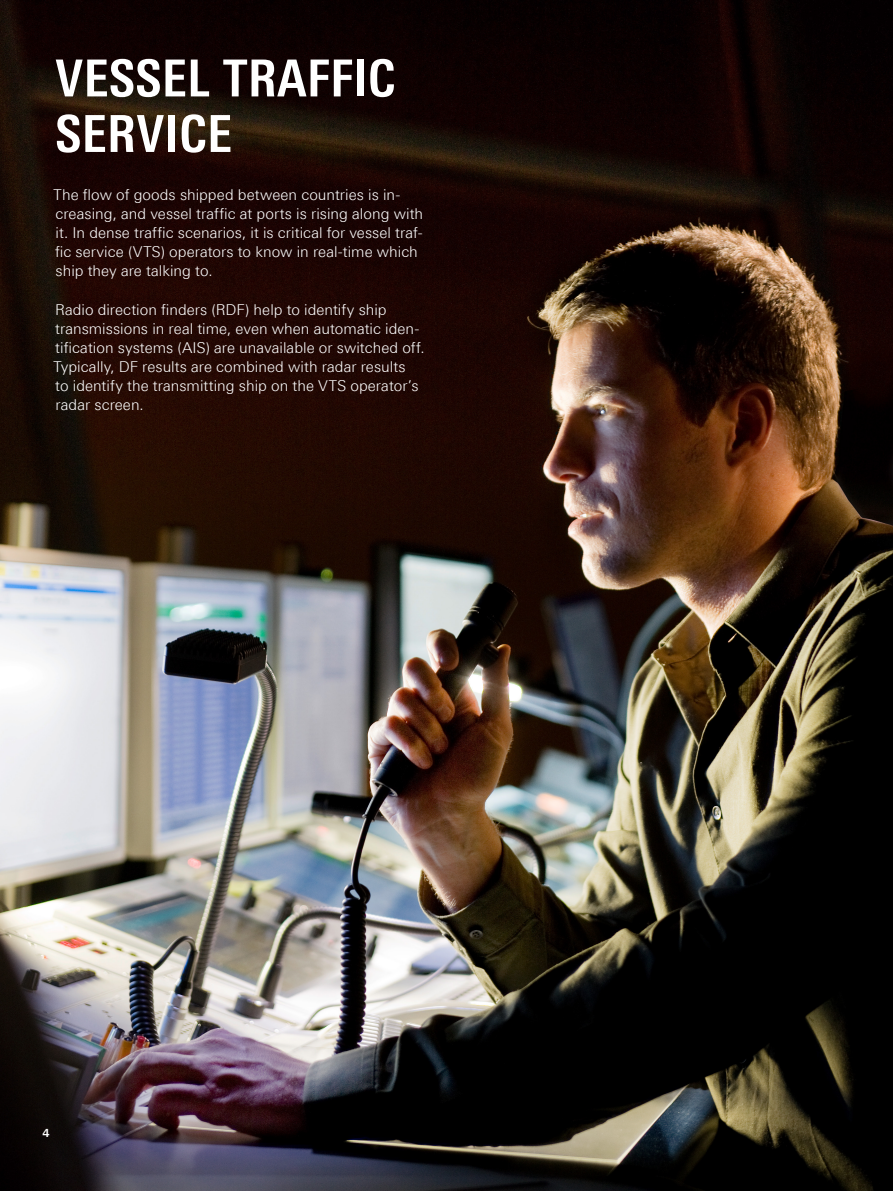
<style>
.page{position:relative;width:893px;height:1191px;background:#fff}
.page>*{position:absolute;margin:0;border:0;box-sizing:border-box;transform-origin:0 0}
.t1{font:700 condensed 51px "Linotype Universfor RS";letter-spacing:.01em;color:#fff}
.t2{font:300 15px/19.2px "Linotype Universfor RS";color:#fff}
._02_Kolumne_Pagina{font:700 11.25px "Linotype Universfor RS";color:#fff}
</style>
<div class="page">
<img style="left:0;top:0;width:893px;height:1191px">
<p class="t1" style="left:55px;top:48px;width:341px">VESSEL TRAFFIC</p>
<p class="t1" style="left:55px;top:103px;width:178px">SERVICE</p>
<p class="t2" style="left:54px;top:185px;width:371px">The flow of goods shipped between countries is in&shy;creasing, and vessel traffic at ports is rising along with it. In dense traffic scenarios, it is critical for vessel traf&shy;fic service (VTS) operators to know in real-time which ship they are talking to.</p>
<p class="t2" style="left:54px;top:300px;width:373px">Radio direction finders (RDF) help to identify ship transmissions in real time, even when automatic iden&shy;tification systems (AIS) are unavailable or switched off.<br>Typically, DF results are combined with radar results<br>to identify the transmitting ship on the VTS operator’s radar screen.</p>
<p class="_02_Kolumne_Pagina" style="left:43px;top:1126px;width:9px">4</p>
</div>
